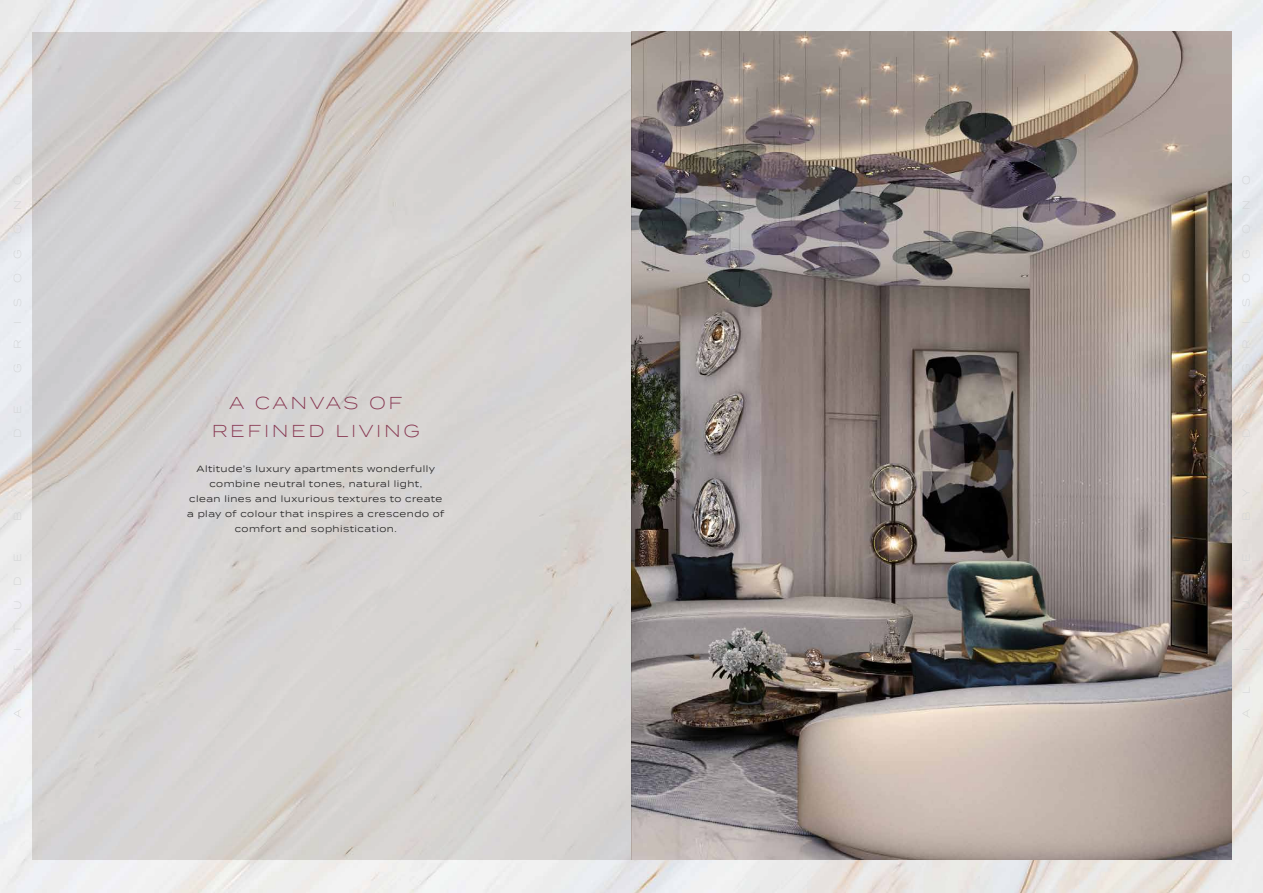
<style>
.page{position:relative;width:1263px;height:893px;background:#fff}
.page>*{position:absolute;margin:0;border:0;box-sizing:border-box;transform-origin:0 0}
.t1{font:300 17.25px/28.5px "Termina";letter-spacing:.15em;color:#86344f;text-align:center}
.t2{font:300 10.2px "Termina";color:#d1d3d4}
.t3{font:9px/15px "Termina";letter-spacing:.05em;color:#292829;text-align:center}
</style>
<div class="page">
<img style="left:0;top:0;width:1263px;height:893px">
<img style="left:631px;top:32px;width:600px;height:828px">
<svg style="left:32px;top:32px;width:599px;height:828px;background:#d4d1cf"></svg>
<p class="t2" style="left:10px;top:718px;width:11px;rotate:-90deg">A</p>
<h1 class="t1" style="left:212px;top:388px;width:210px">A CANVAS OF<br>REFINED LIVING</h1>
<p class="t3" style="left:187px;top:461px;width:259px">Altitude’s luxury apartments wonderfully combine neutral tones, natural light,<br>clean lines and luxurious textures to create a play of colour that inspires a crescendo of comfort and sophistication.</p>
</div>
